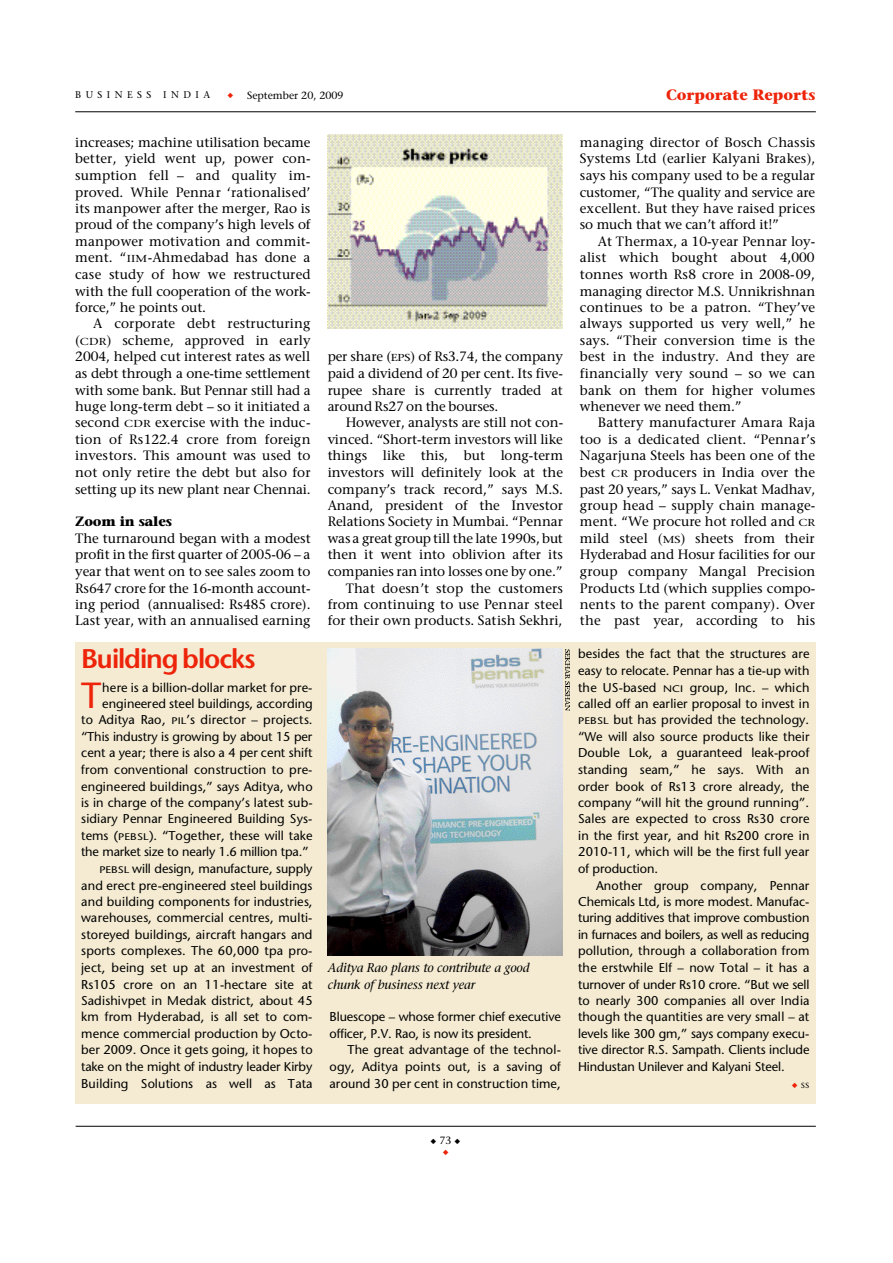
<style>
.page{position:relative;width:893px;height:1263px;background:#fff}
.page>*{position:absolute;margin:0;border:0;box-sizing:border-box;transform-origin:0 0}
.t1{font:36.3px "Stone Sans";color:#ed240a}
.t2{font:600 27px "Stone Sans";letter-spacing:-.04em;color:#ed240a}
.t3{font:700 15px "Stone Serif";color:#ed240a}
.t4{font:13.5px/16.5px "Stone Serif";color:#000;text-align:justify}
.t5{font:700 13.5px "Stone Serif";letter-spacing:-.015em;color:#000}
.t6{font:12.75px/16.5px "Stone Sans";color:#000;text-align:justify}
.t7{font:italic 12.75px/16.5px "Stone Serif";letter-spacing:-.01em;color:#000}
.t8{font:10.5px "Stone Serif";color:#000}
.t9{font:9.75px "Stone Serif";letter-spacing:.46em;color:#000}
.t10{font:7.5px "Stone Serif";color:#000}
.s1{color:#ed240a}
.s2{font-size:10.05px}
.s3{font-size:9.6px}
</style>
<div class="page">
<hr style="left:76px;top:1126px;width:739px;height:1px;background:#000">
<hr style="left:75px;top:112px;width:740px;height:1px;background:#000">
<div style="left:75px;top:642px;width:740px;height:462px;background:#f4ebd2"></div>
<img style="left:328px;top:648px;width:235px;height:307px">
<svg style="left:565px;top:649px;width:5px;height:62px"></svg>
<img style="left:328px;top:135px;width:235px;height:193px">
<p class="t9" style="left:75px;top:91px;width:136px">BUSINESS INDIA</p>
<p class="t8" style="left:228px;top:91px;width:117px"><span class="s1">◆</span> September 20, 2009</p>
<p class="t3" style="left:666px;top:89px;width:151px">Corporate Reports</p>
<p class="t4" style="left:75px;top:135px;width:237px">increases; machine utilisation became better, yield went up, power con&shy;sumption fell – and quality im&shy;proved. While Pennar ‘rationalised’ its manpower after the merger, Rao is proud of the company’s high levels of manpower motivation and commit&shy;ment. “<span class="s2">IIM</span>-Ahmedabad has done a case study of how we restructured with the full cooperation of the work&shy;force,” he points out.</p>
<p class="t4" style="left:75px;top:317px;width:237px;text-indent:18px">A corporate debt restructuring (<span class="s2">C D R</span>) scheme, approved in early 2004, helped cut interest rates as well as debt through a one-time settlement with some bank. But Pennar still had a huge long-term debt – so it initiated a second <span class="s2">C D R</span> exercise with the induc&shy;tion of Rs122.4 crore from foreign investors. This amount was used to not only retire the debt but also for setting up its new plant near Chennai.</p>
<p class="t5" style="left:75px;top:516px;width:98px">Zoom in sales</p>
<p class="t4" style="left:75px;top:531px;width:237px">The turnaround began with a modest profit in the first quarter of 2005-06 – a year that went on to see sales zoom to Rs647 crore for the 16-month account&shy;ing period (annualised: Rs485 crore).<br>Last year, with an annualised earning</p>
<h2 class="t2" style="left:81px;top:648px;width:176px">Building blocks</h2>
<h1 class="t1" style="left:81px;top:681px;width:22px">T</h1>
<p class="t6" style="left:102px;top:680px;width:212px">here is a billion-dollar market for pre-</p>
<p class="t6" style="left:102px;top:696px;width:212px">engineered steel buildings, according</p>
<p class="t6" style="left:81px;top:713px;width:233px">to Aditya Rao, <span class="s3">P IL</span>’s director – projects.</p>
<p class="t6" style="left:81px;top:730px;width:233px">“This industry is growing by about 15 per</p>
<p class="t6" style="left:81px;top:746px;width:233px">cent a year; there is also a 4 per cent shift</p>
<p class="t6" style="left:81px;top:763px;width:233px">from conventional construction to pre-</p>
<p class="t6" style="left:81px;top:779px;width:233px">engineered buildings,” says Aditya, who</p>
<p class="t6" style="left:81px;top:795px;width:233px">is in charge of the company’s latest sub-</p>
<p class="t6" style="left:81px;top:812px;width:233px">sidiary Pennar Engineered Building Sys-</p>
<p class="t6" style="left:81px;top:829px;width:233px">tems (<span class="s3">P E B S L</span>). “Together, these will take</p>
<p class="t6" style="left:81px;top:845px;width:229px">the market size to nearly 1.6 million tpa.”</p>
<p class="t6" style="left:99px;top:862px;width:215px"><span class="s3">PEBSL</span> will design, manufacture, supply</p>
<p class="t6" style="left:81px;top:878px;width:233px">and erect pre-engineered steel buildings</p>
<p class="t6" style="left:81px;top:894px;width:233px">and building components for industries,</p>
<p class="t6" style="left:81px;top:911px;width:233px">warehouses, commercial centres, multi-</p>
<p class="t6" style="left:81px;top:928px;width:233px">storeyed buildings, aircraft hangars and</p>
<p class="t6" style="left:81px;top:944px;width:233px">sports complexes. The 60,000 tpa pro-</p>
<p class="t6" style="left:81px;top:961px;width:233px">ject, being set up at an investment of</p>
<p class="t6" style="left:81px;top:977px;width:233px">Rs105 crore on an 11-hectare site at</p>
<p class="t6" style="left:81px;top:993px;width:233px">Sadishivpet in Medak district, about 45</p>
<p class="t6" style="left:81px;top:1010px;width:233px">km from Hyderabad, is all set to com-</p>
<p class="t6" style="left:81px;top:1027px;width:233px">mence commercial production by Octo-</p>
<p class="t6" style="left:81px;top:1043px;width:233px">ber 2009. Once it gets going, it hopes to</p>
<p class="t6" style="left:81px;top:1060px;width:233px">take on the might of industry leader Kirby</p>
<p class="t6" style="left:81px;top:1076px;width:233px">Building Solutions as well as Tata</p>
<p class="t4" style="left:328px;top:350px;width:237px">per share (<span class="s2">E P S</span>) of Rs3.74, the company paid a dividend of 20 per cent. Its five&shy;rupee share is currently traded at around Rs27 on the bourses.</p>
<p class="t4" style="left:328px;top:416px;width:237px;text-align:right">However, analysts are still not con&shy;vinced. “Short-term investors will like things like this, but long-term investors will definitely look at the company’s track record,” says M.S.<br>Anand, president of the Investor Relations Society in Mumbai. “Pennar was a great group till the late 1990s, but then it went into oblivion after its companies ran into losses one by one.” That doesn’t stop the customers from continuing to use Pennar steel for their own products. Satish Sekhri,</p>
<p class="t7" style="left:328px;top:961px;width:203px">Aditya Rao plans to contribute a good chunk of business next year</p>
<p class="t6" style="left:329px;top:1010px;width:233px">Bluescope – whose former chief executive officer, P.V. Rao, is now its president.</p>
<p class="t6" style="left:329px;top:1043px;width:233px;text-indent:18px">The great advantage of the technol&shy;ogy, Aditya points out, is a saving of around 30 per cent in construction time,</p>
<p class="t4" style="left:580px;top:135px;width:237px">managing director of Bosch Chassis Systems Ltd (earlier Kalyani Brakes), says his company used to be a regular customer, “The quality and service are excellent. But they have raised prices so much that we can’t afford it!”</p>
<p class="t4" style="left:580px;top:234px;width:237px;text-indent:18px">At Thermax, a 10-year Pennar loy&shy;alist which bought about 4,000 tonnes worth Rs8 crore in 2008-09, managing director M.S. Unnikrishnan continues to be a patron. “They’ve always supported us very well,” he says. “Their conversion time is the best in the industry. And they are financially very sound – so we can bank on them for higher volumes whenever we need them.”</p>
<p class="t4" style="left:580px;top:416px;width:237px;text-indent:18px">Battery manufacturer Amara Raja too is a dedicated client. “Pennar’s Nagarjuna Steels has been one of the best <span class="s2">C R</span> producers in India over the past 20 years,” says L. Venkat Madhav, group head – supply chain manage&shy;ment. “We procure hot rolled and <span class="s2">C R </span>mild steel (<span class="s2">M S</span>) sheets from their Hyderabad and Hosur facilities for our group company Mangal Precision Products Ltd (which supplies compo&shy;nents to the parent company). Over the past year, according to his</p>
<p class="t6" style="left:578px;top:647px;width:233px">besides the fact that the structures are easy to relocate. Pennar has a tie-up with the US-based <span class="s3">N C I</span> group, Inc. – which called off an earlier proposal to invest in <span class="s3">P E B S L</span> but has provided the technology. “We will also source products like their Double Lok, a guaranteed leak-proof standing seam,” he says. With an order book of Rs13 crore already, the company “will hit the ground running”.<br>Sales are expected to cross Rs30 crore in the first year, and hit Rs200 crore in 2010-11, which will be the first full year of production.</p>
<p class="t6" style="left:578px;top:878px;width:233px;text-indent:18px">Another group company, Pennar Chemicals Ltd, is more modest. Manufac&shy;turing additives that improve combustion in furnaces and boilers, as well as reducing pollution, through a collaboration from the erstwhile Elf – now Total – it has a turnover of under Rs10 crore. “But we sell to nearly 300 companies all over India though the quantities are very small – at levels like 300 gm,” says company execu&shy;tive director R.S. Sampath. Clients include Hindustan Unilever and Kalyani Steel.</p>
<p class="t10" style="left:791px;top:1082px;width:19px"><span class="s1">◆</span> S S</p>
<p class="t8" style="left:430px;top:1136px;width:32px">◆73◆</p>
</div>
